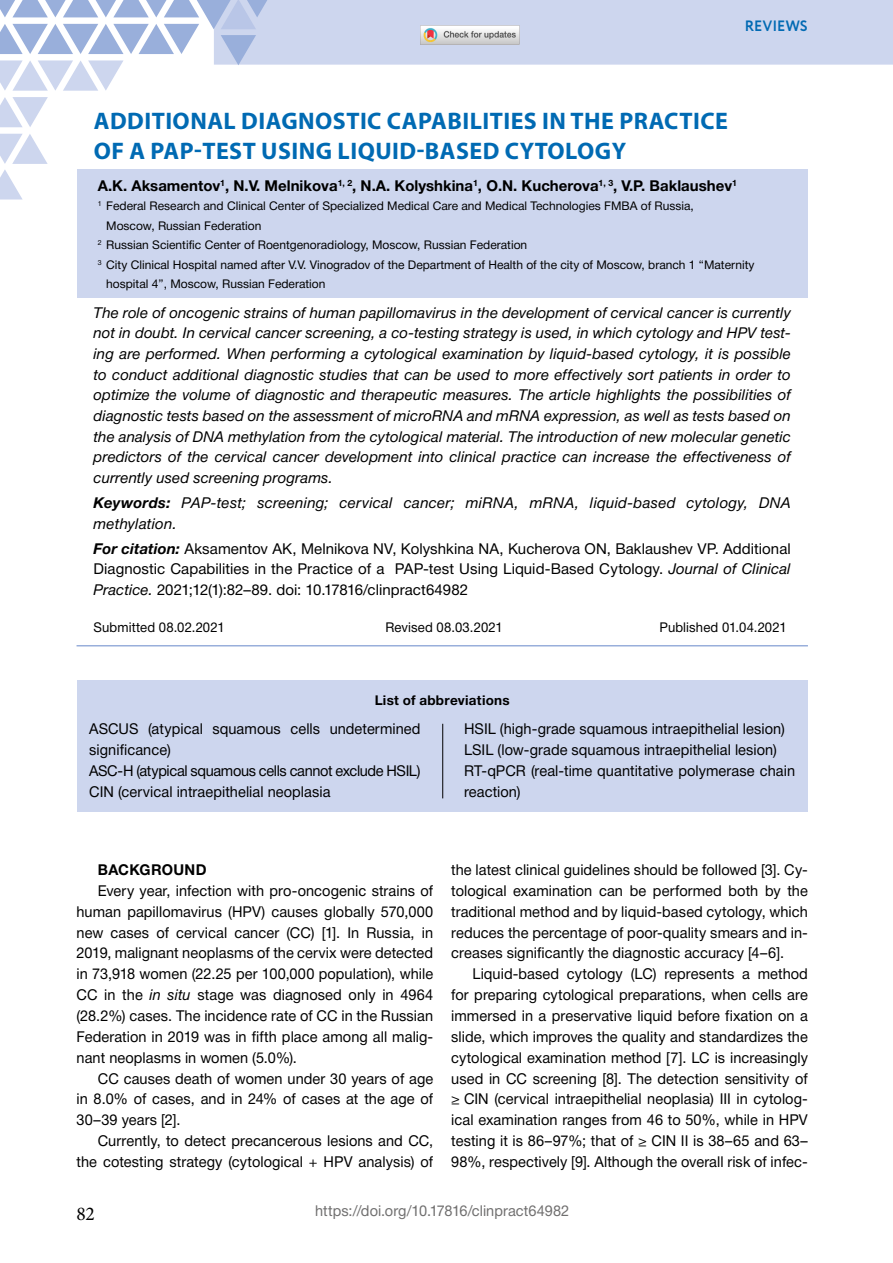
<style>
.page{position:relative;width:893px;height:1263px;background:#fff}
.page>*{position:absolute;margin:0;border:0;box-sizing:border-box;transform-origin:0 0}
.t1{font:700 24px/30px "Myriad Pro";letter-spacing:.02em;color:#006ab3}
.t2{font:19.5px "Minion Pro";color:#000}
.t3{font:15px/20.9px "Helvetica Neue Cyr";letter-spacing:.005em;color:#000;text-align:justify}
.t4{font:italic 15px/20.7px "Helvetica Neue Cyr";letter-spacing:.01em;color:#000;text-align:justify}
.t5{font:700 15px "Helvetica Neue Cyr";color:#000}
.t6{font:15px "Helvetica Neue Cyr";letter-spacing:.005em;color:#706f6f}
.t7{font:700 15px "Helvetica Neue Cyr";letter-spacing:.02em;color:#000}
.t8{font:700 15px "Circe";letter-spacing:.01em;color:#016ab3;scale:.95 1}
.t9{font:13.5px "Helvetica Neue Cyr";letter-spacing:.01em;color:#000}
.t10{font:700 13.5px "Helvetica Neue Cyr";letter-spacing:.02em;color:#000}
.t11{font:12px "Helvetica Neue Cyr";color:#000}
.s1{font-weight:700}
.s2{font-weight:700;font-style:italic}
.s3{font-style:italic}
</style>
<div class="page">
<svg style="left:0;top:97px;width:48px;height:30px"></svg>
<svg style="left:0;top:134px;width:48px;height:65px"></svg>
<svg style="left:0;top:0;width:893px;height:91px"></svg>
<div style="left:77px;top:681px;width:731px;height:131px;background:#cdd6ee"></div>
<hr style="left:442px;top:724px;width:1px;height:74px;background:#000">
<div style="left:77px;top:170px;width:730px;height:128px;background:#cdd6ee"></div>
<hr style="left:77px;top:645px;width:731px;height:1px;background:#99afdb">
<img style="left:420px;top:26px;width:99px;height:19px">
<p class="t8" style="left:745px;top:16px;width:68px">REVIEWS</p>
<h1 class="t1" style="left:94px;top:105px;width:636px">ADDITIONAL DIAGNOSTIC CAPABILITIES IN THE PRACTICE<br>OF A PAP-TEST USING LIQUID-BASED CYTOLOGY</h1>
<p class="t5" style="left:98px;top:177px;width:641px">A.K. Aksamentov<sup>1</sup>, N.V. Melnikova<sup>1,</sup> <sup>2</sup>, N.A. Kolyshkina<sup>1</sup>, O.N. Kucherova<sup>1,</sup> <sup>3</sup>, V.P. Baklaushev<sup>1</sup></p>
<p class="t11" style="left:98px;top:200px;width:598px"><sup>1</sup> Federal Research and Clinical Center of Specialized Medical Care and Medical Technologies FMBA of Russia,</p>
<p class="t11" style="left:106px;top:219px;width:157px">Moscow, Russian Federation</p>
<p class="t11" style="left:98px;top:239px;width:431px"><sup>2</sup> Russian Scientific Center of Roentgenoradiology, Moscow, Russian Federation</p>
<p class="t11" style="left:98px;top:258px;width:658px"><sup>3</sup> City Clinical Hospital named after V.V. Vinogradov of the Department of Health of the city of Moscow, branch 1 “Maternity</p>
<p class="t11" style="left:106px;top:278px;width:221px">hospital 4”, Moscow, Russian Federation</p>
<p class="t4" style="left:94px;top:302px;width:699px">The role of oncogenic strains of human papillomavirus in the development of cervical cancer is currently not in doubt. In cervical cancer screening, a co-testing strategy is used, in which cytology and HPV test&shy;ing are performed. When performing a cytological examination by liquid-based cytology, it is possible to conduct additional diagnostic studies that can be used to more effectively sort patients in order to optimize the volume of diagnostic and therapeutic measures. The article highlights the possibilities of diagnostic tests based on the assessment of microRNA and mRNA expression, as well as tests based on the analysis of DNA methylation from the cytological material. The introduction of new molecular genetic predictors of the cervical cancer development into clinical practice can increase the effectiveness of currently used screening programs.</p>
<p class="t4" style="left:94px;top:493px;width:699px"><span class="s1">Keywords:</span> PAP-test; screening; cervical cancer; miRNA, mRNA, liquid-based cytology, DNA methylation.</p>
<p class="t3" style="left:94px;top:538px;width:699px"><span class="s2">For citation:</span> Aksamentov AK, Melnikova NV, Kolyshkina NA, Kucherova ON, Baklaushev VP. Additional Diagnostic Capabilities in the Practice of a PAP-test Using Liquid-Based Cytology. <span class="s3">Journal of Clinical Practice.</span> 2021;12(1):82–89. doi: 10.17816/clinpract64982</p>
<p class="t9" style="left:94px;top:620px;width:133px">Submitted 08.02.2021</p>
<p class="t9" style="left:386px;top:620px;width:119px">Revised 08.03.2021</p>
<p class="t9" style="left:660px;top:620px;width:129px">Published 01.04.2021</p>
<p class="t10" style="left:375px;top:693px;width:136px">List of abbreviations</p>
<p class="t3" style="left:89px;top:719px;width:333px;text-align:left">ASCUS (atypical squamous cells undetermined significance)<br>ASC-H (atypical squamous cells cannot exclude HSIL)<br>CIN (cervical intraepithelial neoplasia</p>
<p class="t3" style="left:464px;top:719px;width:333px;text-align:left">HSIL (high-grade squamous intraepithelial lesion)<br>LSIL (low-grade squamous intraepithelial lesion)<br>RT-qPCR (real-time quantitative polymerase chain reaction)</p>
<p class="t7" style="left:98px;top:861px;width:110px">BACKGROUND</p>
<p class="t3" style="left:77px;top:880px;width:358px;text-indent:21px">Every year, infection with pro-oncogenic strains of human papillomavirus (HPV) causes globally 570,000 new cases of cervical cancer (CC) [1]. In Russia, in 2019, malignant neoplasms of the cervix were detected in 73,918 women (22.25 per 100,000 population), while CC in the <span class="s3">in situ</span> stage was diagnosed only in 4964 (28.2%) cases. The incidence rate of CC in the Russian Federation in 2019 was in fifth place among all malig&shy;nant neoplasms in women (5.0%).</p>
<p class="t3" style="left:77px;top:1068px;width:358px;text-indent:21px">CC causes death of women under 30 years of age in 8.0% of cases, and in 24% of cases at the age of 30–39 years [2].</p>
<p class="t3" style="left:77px;top:1130px;width:358px;text-align:right">Currently, to detect precancerous lesions and CC, the cotesting strategy (cytological + HPV analysis) of</p>
<p class="t3" style="left:451px;top:859px;width:358px">the latest clinical guidelines should be followed [3]. Cy&shy;tological examination can be performed both by the traditional method and by liquid-based cytology, which reduces the percentage of poor-quality smears and in&shy;creases significantly the diagnostic accuracy [4–6].</p>
<p class="t3" style="left:451px;top:964px;width:358px;text-indent:21px">Liquid-based cytology (LC) represents a method for preparing cytological preparations, when cells are immersed in a preservative liquid before fixation on a slide, which improves the quality and standardizes the cytological examination method [7]. LC is increasingly used in CC screening [8]. The detection sensitivity of ≥ CIN (cervical intraepithelial neoplasia) III in cytolog&shy;ical examination ranges from 46 to 50%, while in HPV testing it is 86–97%; that of ≥ CIN II is 38–65 and 63– 98%, respectively [9]. Although the overall risk of infec-</p>
<h2 class="t2" style="left:77px;top:1200px;width:20px">82</h2>
<p class="t6" style="left:315px;top:1203px;width:256px">https://doi.org/10.17816/clinpract64982</p>
</div>
